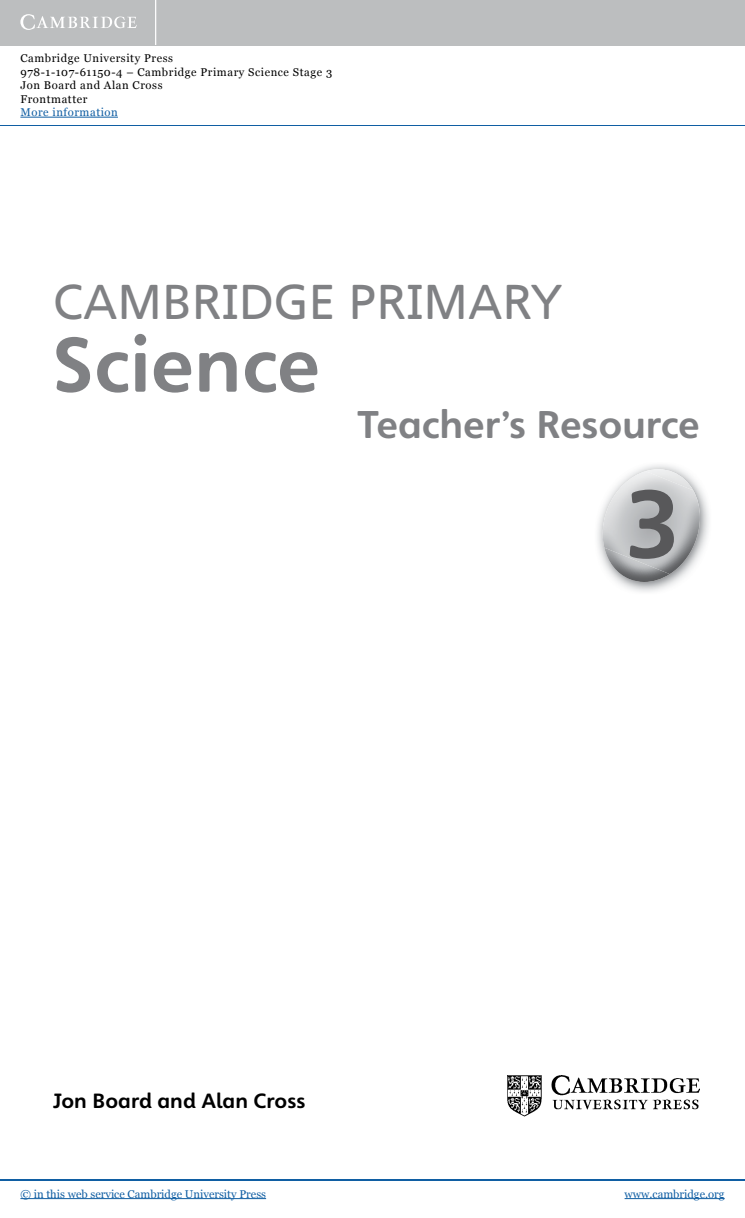
<style>
.page{position:relative;width:745px;height:1218px;background:#fff}
.page>*{position:absolute;margin:0;border:0;box-sizing:border-box;transform-origin:0 0}
.t1{font:700 93.12px "Heinemann Special";color:#58585a}
.t2{font:700 75px "Heinemann Special";color:#808184}
.t3{font:47.5px "Heinemann Special";color:#808184}
.t4{font:700 37.5px "Heinemann Special";letter-spacing:-.005em;color:#808184}
.t5{font:700 20px "Heinemann Special";color:#000}
.t6{font:11.25px/13.4px "Georgia";letter-spacing:.05em;color:#000}
.t7{font:11.25px "Georgia";color:#105ea3}
.t8{font:11.25px "Georgia";letter-spacing:.05em;color:#105ea3}
</style>
<div class="page">
<div style="left:0;top:0;width:744px;height:45px;background:#bcbebf"></div>
<hr style="left:155px;top:0;width:1px;height:45px;background:#fff">
<svg style="left:20px;top:14px;width:117px;height:16px"></svg>
<hr style="left:20px;top:117px;width:98px;height:1px;background:#105ea3">
<hr style="left:0;top:125px;width:744px;height:1px;background:#105ea3">
<hr style="left:0;top:1179px;width:744px;height:1px;background:#105ea3">
<hr style="left:20px;top:1198px;width:246px;height:1px;background:#105ea3">
<hr style="left:624px;top:1198px;width:100px;height:1px;background:#105ea3">
<img style="left:597px;top:465px;width:112px;height:127px">
<img style="left:645px;top:469px;width:47px;height:2px">
<img style="left:604px;top:574px;width:65px;height:8px">
<img style="left:601px;top:471px;width:98px;height:103px">
<img style="left:507px;top:1075px;width:192px;height:41px">
<p class="t6" style="left:20px;top:52px;width:313px">Cambridge University Press<br>978-1-107-61150-4 – Cambridge Primary Science Stage 3<br>Jon Board and Alan Cross<br>Frontmatter</p>
<p class="t8" style="left:20px;top:105px;width:99px">More information</p>
<h3 class="t3" style="left:53px;top:273px;width:510px">CAMBRIDGE PRIMARY</h3>
<h2 class="t2" style="left:53px;top:318px;width:268px">Science</h2>
<h3 class="t4" style="left:357px;top:401px;width:344px">Teacher’s Resource</h3>
<h3 class="t5" style="left:53px;top:1088px;width:254px">Jon Board and Alan Cross</h3>
<h1 class="t1" style="left:627px;top:466px;width:53px">3</h1>
<p class="t7" style="left:20px;top:1187px;width:247px">© in this web service Cambridge University Press</p>
<p class="t7" style="left:624px;top:1187px;width:101px">www.cambridge.org</p>
</div>
